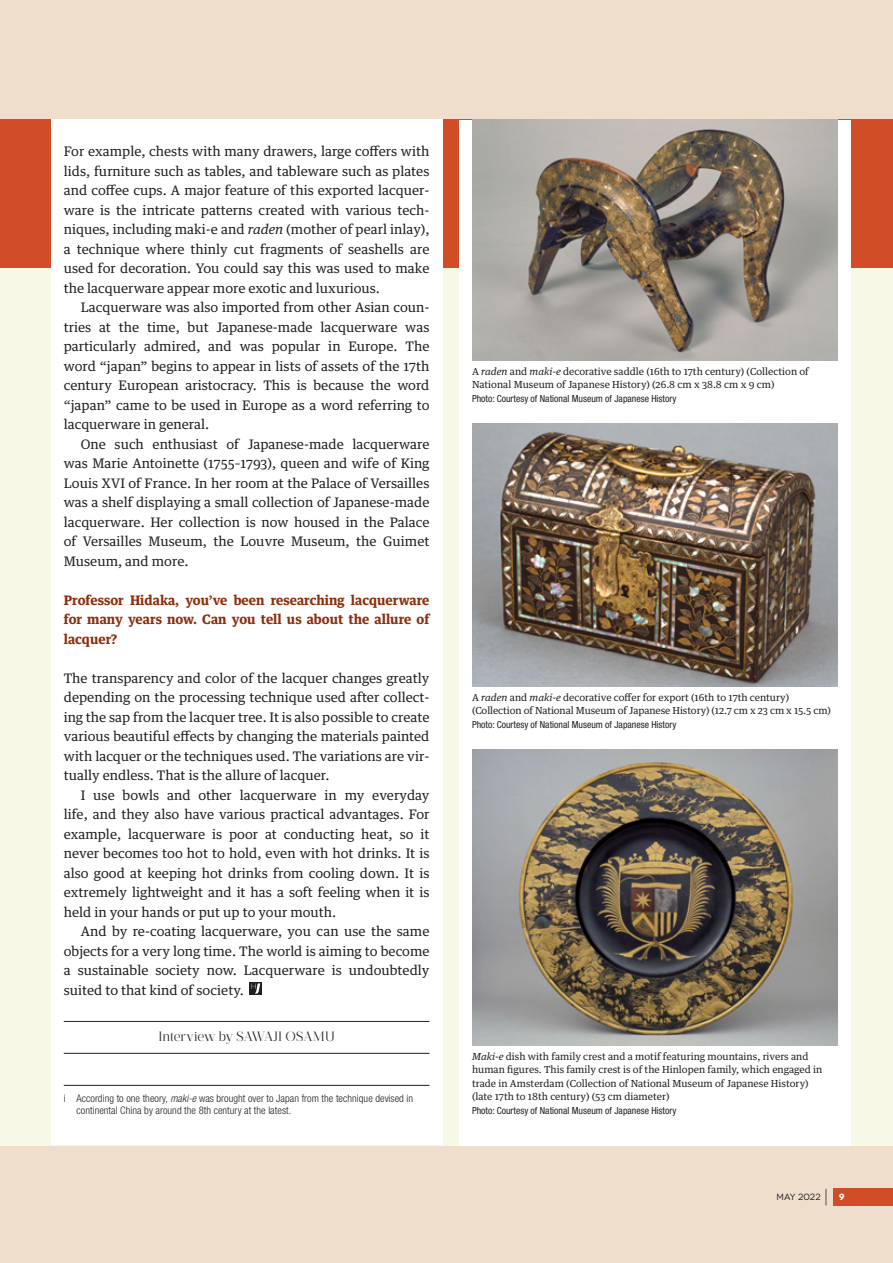
<style>
.page{position:relative;width:893px;height:1263px;background:#f0decd}
.page>*{position:absolute;margin:0;border:0;box-sizing:border-box;transform-origin:0 0}
.t1{font:300 13.5px "Prumo Display";letter-spacing:-.005em;color:#231f20}
.t2{font:13.2px/19.5px "Guardian Text Egyp";color:#231f20;text-align:justify}
.t3{font:700 13.2px/19.5px "Guardian Text Egyp";color:#8c2f0d;text-align:justify}
.t4{font:300 condensed 10.5px/12px "Helvetica Neue LT Pro";letter-spacing:.005em;color:#231f20}
.t5{font:9.75px/13.5px "Guardian Text Egyp";color:#231f20}
.t6{font:condensed 9.75px "Helvetica Neue LT Pro";color:#231f20}
.t7{font:9px "Novecentowide";letter-spacing:.015em;color:#231f20}
.s1{font-style:italic}
.s2{font-weight:300;font-size:19.5px}
.s3{font-weight:700;color:#fff}
</style>
<div class="page">
<div style="left:0;top:202px;width:893px;height:943px;background:#f9fbe9"></div>
<div style="left:0;top:119px;width:893px;height:149px;background:#d14d27"></div>
<div style="left:51px;top:119px;width:391px;height:1026px;background:#fff"></div>
<div style="left:459px;top:120px;width:391px;height:1025px;background:#fff"></div>
<hr style="left:64px;top:1021px;width:365px;height:1px;background:#231f20">
<hr style="left:64px;top:1053px;width:365px;height:1px;background:#231f20">
<div style="left:250px;top:982px;width:12px;height:13px;background:#231f20"></div>
<svg style="left:251px;top:983px;width:9px;height:11px"></svg>
<div style="left:833px;top:1188px;width:60px;height:18px;background:#d14d27"></div>
<img style="left:472px;top:119px;width:366px;height:242px">
<img style="left:472px;top:423px;width:366px;height:264px">
<img style="left:472px;top:749px;width:366px;height:297px">
<hr style="left:64px;top:1085px;width:365px;height:1px;background:#231f20">
<p class="t2" style="left:64px;top:140px;width:367px">For example, chests with many drawers, large coffers with lids, furniture such as tables, and tableware such as plates and coffee cups. A major feature of this exported lacquer&shy;ware is the intricate patterns created with various tech&shy;niques, including maki-e and <span class="s1">raden</span> (mother of pearl inlay), a technique where thinly cut fragments of seashells are used for decoration. You could say this was used to make the lacquerware appear more exotic and luxurious.</p>
<p class="t2" style="left:64px;top:296px;width:367px;text-indent:17px">Lacquerware was also imported from other Asian coun&shy;tries at the time, but Japanese-made lacquerware was particularly admired, and was popular in Europe. The word “japan” begins to appear in lists of assets of the 17th century European aristocracy. This is because the word “japan” came to be used in Europe as a word referring to lacquerware in general.</p>
<p class="t2" style="left:64px;top:433px;width:367px;text-indent:17px">One such enthusiast of Japanese-made lacquerware was Marie Antoinette (1755–1793), queen and wife of King Louis XVI of France. In her room at the Palace of Versailles was a shelf displaying a small collection of Japanese-made lacquerware. Her collection is now housed in the Palace of Versailles Museum, the Louvre Museum, the Guimet Museum, and more.</p>
<p class="t3" style="left:64px;top:589px;width:367px">Professor Hidaka, you’ve been researching lacquerware for many years now. Can you tell us about the allure of lacquer?</p>
<p class="t2" style="left:64px;top:667px;width:367px">The transparency and color of the lacquer changes greatly depending on the processing technique used after collect&shy;ing the sap from the lacquer tree. It is also possible to create various beautiful effects by changing the materials painted with lacquer or the techniques used. The variations are vir&shy;tually endless. That is the allure of lacquer.</p>
<p class="t2" style="left:64px;top:784px;width:367px;text-indent:17px">I use bowls and other lacquerware in my everyday life, and they also have various practical advantages. For example, lacquerware is poor at conducting heat, so it never becomes too hot to hold, even with hot drinks. It is also good at keeping hot drinks from cooling down. It is extremely lightweight and it has a soft feeling when it is held in your hands or put up to your mouth.</p>
<p class="t2" style="left:64px;top:920px;width:367px;text-indent:17px">And by re-coating lacquerware, you can use the same objects for a very long time. The world is aiming to become a sustainable society now. Lacquerware is undoubtedly suited to that kind of society.</p>
<p class="t1" style="left:158px;top:1028px;width:178px">Interview by SAWAJI OSAMU</p>
<p class="t4" style="left:77px;top:1092px;width:338px;text-indent:-13px">i According to one theory, <span class="s1">maki-e</span> was brought over to Japan from the technique devised in continental China by around the 8th century at the latest.</p>
<p class="t5" style="left:472px;top:364px;width:338px">A <span class="s1">raden</span> and <span class="s1">maki-e</span> decorative saddle (16th to 17th century) (Collection of<br>National Museum of Japanese History) (26.8 cm x 38.8 cm x 9 cm)</p>
<p class="t6" style="left:472px;top:393px;width:206px">Photo: Courtesy of National Museum of Japanese History</p>
<p class="t5" style="left:472px;top:690px;width:360px">A <span class="s1">raden</span> and <span class="s1">maki-e</span> decorative coffer for export (16th to 17th century) (Collection of National Museum of Japanese History) (12.7 cm x 23 cm x 15.5 cm)</p>
<p class="t6" style="left:472px;top:719px;width:206px">Photo: Courtesy of National Museum of Japanese History</p>
<p class="t5" style="left:472px;top:1049px;width:352px"><span class="s1">Maki-e</span> dish with family crest and a motif featuring mountains, rivers and human figures. This family crest is of the Hinlopen family, which engaged in trade in Amsterdam (Collection of National Museum of Japanese History) (late 17th to 18th century) (53 cm diameter)</p>
<p class="t6" style="left:472px;top:1105px;width:206px">Photo: Courtesy of National Museum of Japanese History</p>
<p class="t7" style="left:776px;top:1192px;width:70px">MAY 2022 <span class="s2">|</span> <span class="s3">9</span></p>
</div>
